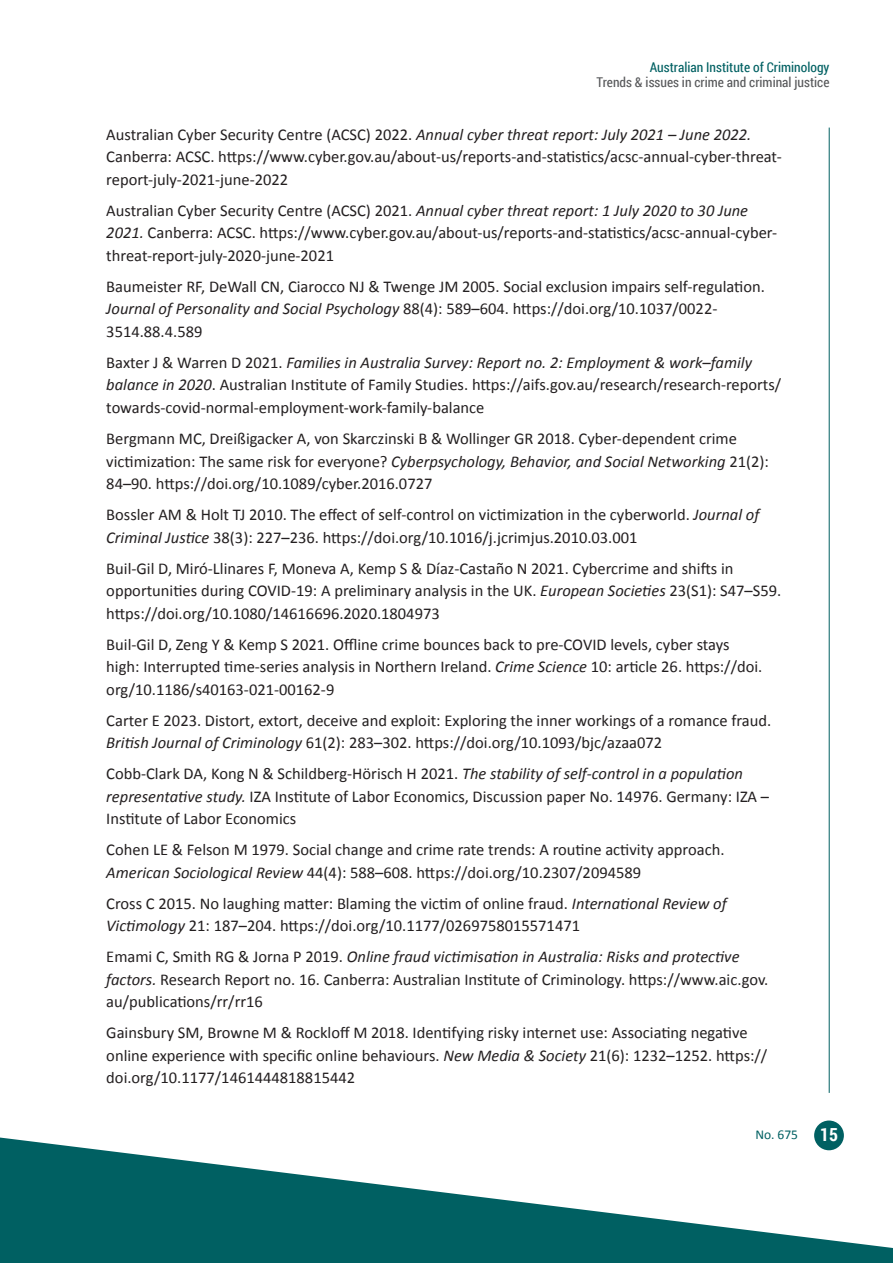
<style>
.page{position:relative;width:893px;height:1263px;background:#fff}
.page>*{position:absolute;margin:0;border:0;box-sizing:border-box;transform-origin:0 0}
.body{font:16.5px/22.5px "Calibri";color:#231f20}
.t1{font:13.5px "Roboto Condensed";color:#57585a}
.t2{font:13.5px "Roboto Condensed";color:#006062}
.t3{font:13.5px "Calibri";color:#006062}
.s1{font-style:italic}
.s2{font-family:"Roboto Condensed";font-weight:700;font-size:18px;color:#fff}
</style>
<div class="page">
<hr style="left:829px;top:128px;width:1px;height:965px;background:#006062">
<div style="left:814px;top:1120px;width:30px;height:30px;background:#006062;border-radius:50%"></div>
<svg style="left:0;top:1137px;width:893px;height:126px;fill:#006062"></svg>
<p class="t2" style="left:650px;top:58px;width:181px">Australian Institute of Criminology</p>
<p class="t1" style="left:597px;top:73px;width:234px">Trends &amp; issues in crime and criminal justice</p>
<p class="body" style="left:106px;top:123px;width:677px">Australian Cyber Security Centre (ACSC) 2022. <span class="s1">Annual cyber threat report: July 2021 – June 2022.<br></span>Canberra: ACSC. https://www.cyber.gov.au/about-us/reports-and-statistics/acsc-annual-cyber-threat&shy;report-july-2021-june-2022</p>
<p class="body" style="left:106px;top:199px;width:672px">Australian Cyber Security Centre (ACSC) 2021. <span class="s1">Annual cyber threat report: 1 July 2020 to 30 June<br>2021.</span> Canberra: ACSC. https://www.cyber.gov.au/about-us/reports-and-statistics/acsc-annual-cyber&shy;threat-report-july-2020-june-2021</p>
<p class="body" style="left:106px;top:275px;width:660px">Baumeister RF, DeWall CN, Ciarocco NJ &amp; Twenge JM 2005. Social exclusion impairs self-regulation.<br><span class="s1">Journal of Personality and Social Psychology</span> 88(4): 589–604. https://doi.org/10.1037/0022-<br>3514.88.4.589</p>
<p class="body" style="left:106px;top:351px;width:676px">Baxter J &amp; Warren D 2021. <span class="s1">Families in Australia Survey: Report no. 2: Employment &amp; work–family balance in 2020</span>. Australian Institute of Family Studies. https://aifs.gov.au/research/research-reports/ towards-covid-normal-employment-work-family-balance</p>
<p class="body" style="left:106px;top:427px;width:664px">Bergmann MC, Dreißigacker A, von Skarczinski B &amp; Wollinger GR 2018. Cyber-dependent crime victimization: The same risk for everyone? <span class="s1">Cyberpsychology, Behavior, and Social Networking</span> 21(2):<br>84–90. https://doi.org/10.1089/cyber.2016.0727</p>
<p class="body" style="left:106px;top:503px;width:655px">Bossler AM &amp; Holt TJ 2010. The effect of self-control on victimization in the cyberworld. <span class="s1">Journal of<br>Criminal Justice</span> 38(3): 227–236. https://doi.org/10.1016/j.jcrimjus.2010.03.001</p>
<p class="body" style="left:106px;top:557px;width:676px">Buil-Gil D, Miró-Llinares F, Moneva A, Kemp S &amp; Díaz-Castaño N 2021. Cybercrime and shifts in opportunities during COVID-19: A preliminary analysis in the UK. <span class="s1">European Societies</span> 23(S1): S47–S59. https://doi.org/10.1080/14616696.2020.1804973</p>
<p class="body" style="left:106px;top:633px;width:657px">Buil-Gil D, Zeng Y &amp; Kemp S 2021. Offline crime bounces back to pre-COVID levels, cyber stays high: Interrupted time-series analysis in Northern Ireland. <span class="s1">Crime Science</span> 10: article 26. https://doi. org/10.1186/s40163-021-00162-9</p>
<p class="body" style="left:106px;top:709px;width:666px">Carter E 2023. Distort, extort, deceive and exploit: Exploring the inner workings of a romance fraud.<br><span class="s1">British Journal of Criminology</span> 61(2): 283–302. https://doi.org/10.1093/bjc/azaa072</p>
<p class="body" style="left:106px;top:762px;width:664px">Cobb-Clark DA, Kong N &amp; Schildberg-Hörisch H 2021. <span class="s1">The stability of self-control in a population representative study.</span> IZA Institute of Labor Economics, Discussion paper No. 14976. Germany: IZA –<br>Institute of Labor Economics</p>
<p class="body" style="left:106px;top:838px;width:620px">Cohen LE &amp; Felson M 1979. Social change and crime rate trends: A routine activity approach.<br><span class="s1">American Sociological Review</span> 44(4): 588–608. https://doi.org/10.2307/2094589</p>
<p class="body" style="left:106px;top:892px;width:622px">Cross C 2015. No laughing matter: Blaming the victim of online fraud. <span class="s1">International Review of<br>Victimology</span> 21: 187–204. https://doi.org/10.1177/0269758015571471</p>
<p class="body" style="left:106px;top:945px;width:663px">Emami C, Smith RG &amp; Jorna P 2019. <span class="s1">Online fraud victimisation in Australia: Risks and protective factors.</span> Research Report no. 16. Canberra: Australian Institute of Criminology. https://www.aic.gov. au/publications/rr/rr16</p>
<p class="body" style="left:106px;top:1021px;width:662px">Gainsbury SM, Browne M &amp; Rockloff M 2018. Identifying risky internet use: Associating negative online experience with specific online behaviours. <span class="s1">New Media &amp; Society</span> 21(6): 1232–1252. https:// doi.org/10.1177/1461444818815442</p>
<p class="t3" style="left:755px;top:1126px;width:84px">No. 675 <span class="s2">15</span></p>
</div>
